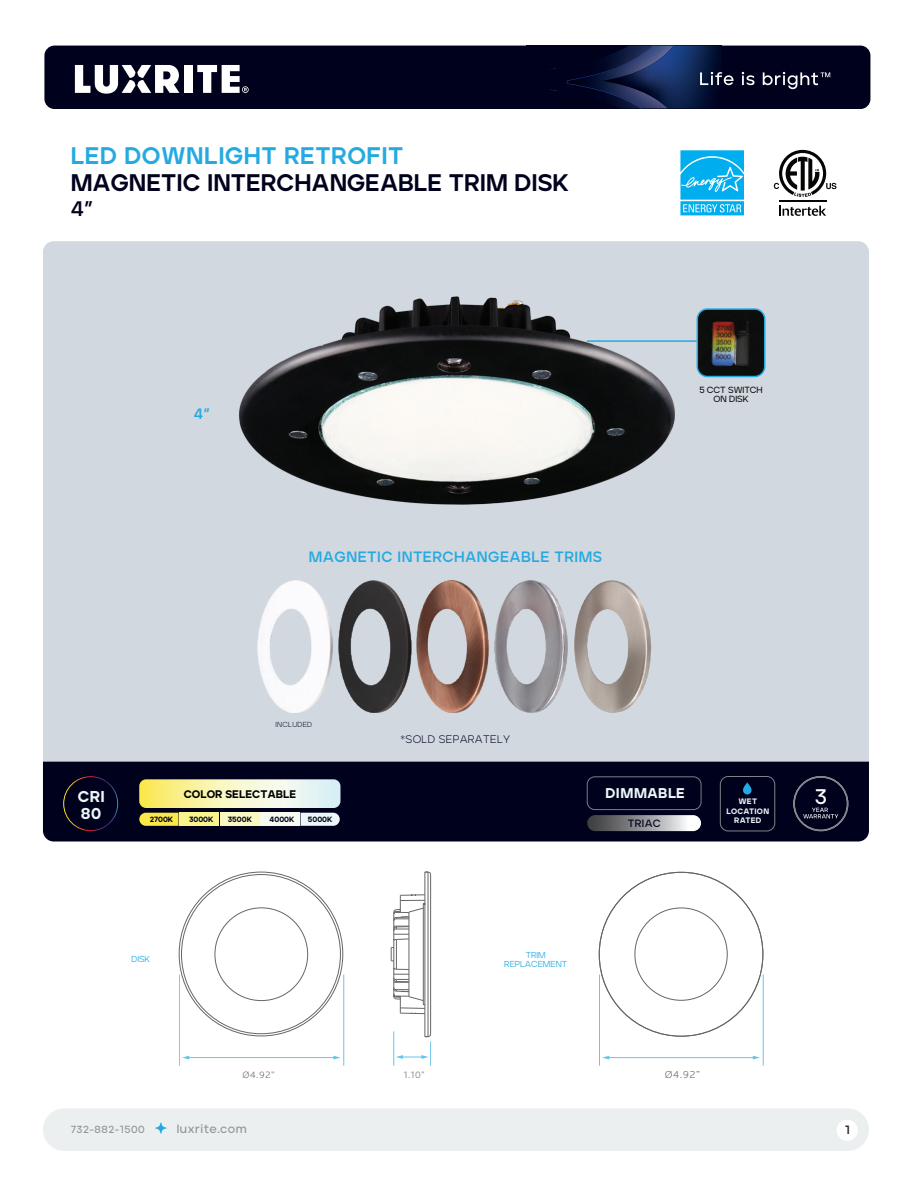
<style>
.page{position:relative;width:918px;height:1188px;background:#fff}
.page>*{position:absolute;margin:0;border:0;box-sizing:border-box;transform-origin:0 0}
.t1{font:24px "Jeko Variable";color:#00021d}
.t2{font:24px "Jeko Variable";letter-spacing:.02em;color:#24aae1}
.t3{font:21.15px "Jeko Variable";color:#fff}
.t4{font:700 21px "Jeko";color:#00021d}
.t5{font:15.75px/16.2px "Jeko Variable";color:#ebf7f9}
.t6{font:700 15px "Jeko";letter-spacing:.03em;color:#24aae1}
.t7{font:14.1px "Jeko Variable";letter-spacing:.03em;color:#ebf7f9}
.t8{font:12px "Jeko Variable";letter-spacing:.05em;color:#939598}
.t9{font:12px "Jeko Variable";color:#231f20}
.t10{font:10.95px "Jeko Variable";color:#000001}
.t11{font:10.95px "Jeko Variable";letter-spacing:.03em;color:#00021d}
.t12{font:300 10.5px "Locator";color:#606160}
.t13{font:600 10.5px "Jeko";letter-spacing:.04em;color:#00021c}
.t14{font:10.35px "Jeko Variable";letter-spacing:.05em;color:#939598}
.t15{font:300 9.6px "Locator";color:#606160}
.t16{font:9px/9px "Jeko Variable";letter-spacing:-.005em;color:#000;text-align:center}
.t17{font:8.7px/8.7px "Jeko Variable";color:#24aae1;text-align:center}
.t18{font:7.95px/9.4px "Jeko Variable";letter-spacing:.04em;color:#ebf7f9;text-align:center}
.t19{font:7.65px "Jeko Variable";color:#00021c}
.t20{font:7.35px "Jeko Variable";letter-spacing:.03em;color:#00021d}
</style>
<div class="page">
<div style="left:44px;top:46px;width:826px;height:63px;background:#00021d;border-radius:10px"></div>
<svg style="left:75px;top:65px;width:104px;height:29px"></svg>
<div style="left:184px;top:65px;width:9px;height:28px;background:#fff"></div>
<svg style="left:197px;top:65px;width:52px;height:28px"></svg>
<svg style="left:567px;top:46px;width:167px;height:62px"></svg>
<svg style="left:742px;top:72px;width:13px;height:13px"></svg>
<svg style="left:763px;top:72px;width:67px;height:17px"></svg>
<div style="left:43px;top:1108px;width:826px;height:43px;background:#eceff0;border-radius:21px"></div>
<div style="left:837px;top:1120px;width:21px;height:21px;background:#fff;border-radius:50%"></div>
<svg style="left:155px;top:1122px;width:12px;height:12px"></svg>
<div style="left:43px;top:241px;width:826px;height:521px;background:#d1d8df"></div>
<div style="left:43px;top:762px;width:826px;height:80px;background:#00021d"></div>
<svg style="left:803px;top:808px;width:35px;height:10px"></svg>
<div style="left:793px;top:776px;width:55px;height:55px;border:2px solid #808285;border-radius:50%"></div>
<svg style="left:720px;top:776px;width:55px;height:55px;background:#070922"></svg>
<svg style="left:743px;top:782px;width:9px;height:12px"></svg>
<svg style="left:63px;top:776px;width:55px;height:55px;background:#08081f"></svg>
<div style="left:587px;top:815px;width:114px;height:16px;background:linear-gradient(to right,#303134,#fff);border-radius:8px"></div>
<svg style="left:587px;top:776px;width:115px;height:34px;background:#080a23"></svg>
<svg style="left:680px;top:150px;width:64px;height:65px;background:#2bbbf1"></svg>
<svg style="left:139px;top:779px;width:201px;height:47px;background:#d9d8aa"></svg>
<svg style="left:779px;top:206px;width:47px;height:10px"></svg>
<hr style="left:779px;top:201px;width:47px;height:1px;background:#050504">
<svg style="left:774px;top:150px;width:62px;height:47px"></svg>
<img style="left:232px;top:290px;width:447px;height:219px">
<img style="left:258px;top:581px;width:395px;height:131px">
<hr style="left:394px;top:915px;width:1px;height:81px;background:#666">
<hr style="left:396px;top:939px;width:1px;height:30px;background:#666">
<svg style="left:391px;top:947px;width:3px;height:15px"></svg>
<hr style="left:409px;top:912px;width:1px;height:85px;background:#666">
<hr style="left:423px;top:904px;width:1px;height:101px;background:#666">
<hr style="left:425px;top:872px;width:1px;height:165px;background:#666">
<hr style="left:428px;top:872px;width:1px;height:165px;background:#666">
<hr style="left:430px;top:875px;width:1px;height:159px;background:#666">
<svg style="left:425px;top:872px;width:6px;height:3px"></svg>
<svg style="left:393px;top:894px;width:33px;height:47px"></svg>
<svg style="left:393px;top:968px;width:32px;height:46px"></svg>
<hr style="left:179px;top:975px;width:1px;height:91px;background:#24aae1">
<hr style="left:343px;top:975px;width:1px;height:91px;background:#24aae1">
<hr style="left:188px;top:1057px;width:147px;height:1px;background:#24aae1">
<svg style="left:333px;top:1056px;width:8px;height:4px"></svg>
<svg style="left:182px;top:1056px;width:7px;height:4px"></svg>
<hr style="left:394px;top:1031px;width:1px;height:35px;background:#24aae1">
<svg style="left:396px;top:1033px;width:36px;height:33px"></svg>
<hr style="left:599px;top:974px;width:1px;height:92px;background:#24aae1">
<hr style="left:763px;top:974px;width:1px;height:92px;background:#24aae1">
<hr style="left:608px;top:1057px;width:146px;height:1px;background:#24aae1">
<svg style="left:753px;top:1056px;width:7px;height:4px"></svg>
<svg style="left:602px;top:1056px;width:7px;height:4px"></svg>
<hr style="left:587px;top:340px;width:110px;height:2px;background:#24aae1">
<img style="left:697px;top:309px;width:68px;height:68px">
<svg style="left:736px;top:334px;width:13px;height:31px"></svg>
<div style="left:697px;top:308px;width:68px;height:69px;border:2px solid #24aae1;border-radius:10px"></div>
<p class="t2" style="left:71px;top:141px;width:334px">LED DOWNLIGHT RETROFIT</p>
<p class="t1" style="left:71px;top:168px;width:500px">MAGNETIC INTERCHANGEABLE TRIM DISK</p>
<p class="t4" style="left:71px;top:196px;width:24px">4”</p>
<p class="t6" style="left:194px;top:405px;width:17px">4”</p>
<p class="t6" style="left:309px;top:548px;width:294px">MAGNETIC INTERCHANGEABLE TRIMS</p>
<p class="t20" style="left:276px;top:720px;width:38px">INCLUDED</p>
<p class="t11" style="left:401px;top:733px;width:111px">*SOLD SEPARATELY</p>
<p class="t16" style="left:699px;top:385px;width:65px">5 CCT SWITCH<br>ON DISK</p>
<p class="t7" style="left:606px;top:785px;width:81px">DIMMABLE</p>
<p class="t5" style="left:78px;top:789px;width:29px">CRI<br>80</p>
<p class="t3" style="left:815px;top:784px;width:14px">3</p>
<p class="t13" style="left:628px;top:817px;width:35px">TRIAC</p>
<p class="t10" style="left:184px;top:787px;width:114px">COLOR SELECTABLE</p>
<p class="t18" style="left:726px;top:797px;width:44px">WET<br>LOCATION<br>RATED</p>
<p class="t19" style="left:150px;top:815px;width:25px">2700K</p>
<p class="t19" style="left:189px;top:815px;width:26px">3000K</p>
<p class="t19" style="left:228px;top:815px;width:26px">3500K</p>
<p class="t19" style="left:270px;top:815px;width:26px">4000K</p>
<p class="t19" style="left:308px;top:815px;width:26px">5000K</p>
<p class="t17" style="left:132px;top:955px;width:20px">DISK</p>
<p class="t17" style="left:504px;top:951px;width:64px">TRIM<br>REPLACEMENT</p>
<p class="t15" style="left:243px;top:1069px;width:34px">Ø4.92”</p>
<p class="t15" style="left:404px;top:1069px;width:22px">1.10”</p>
<p class="t12" style="left:665px;top:1069px;width:37px">Ø4.92”</p>
<p class="t14" style="left:71px;top:1123px;width:75px">732-882-1500</p>
<p class="t8" style="left:177px;top:1121px;width:71px">luxrite.com</p>
<p class="t9" style="left:845px;top:1122px;width:6px">1</p>
</div>
